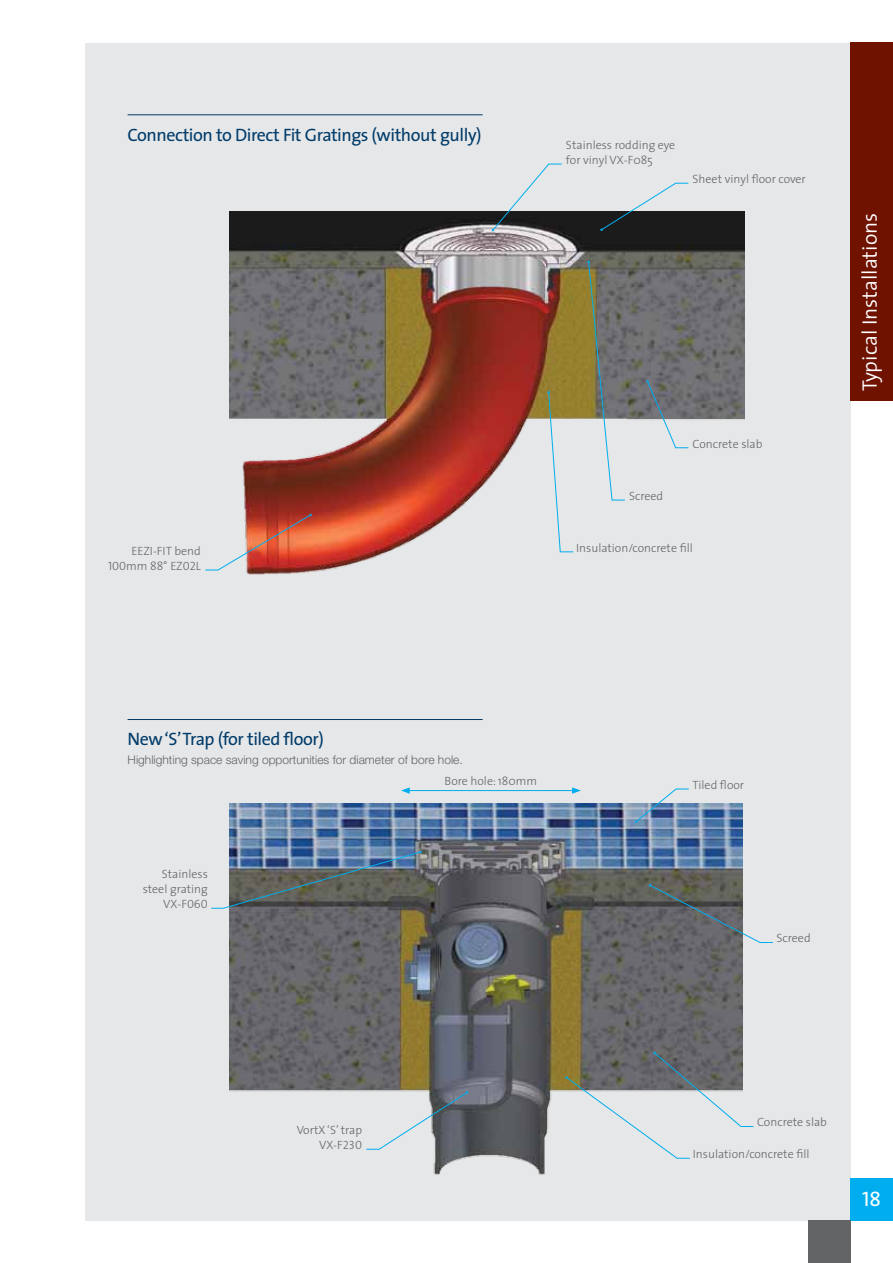
<style>
.page{position:relative;width:893px;height:1263px;background:#fff}
.page>*{position:absolute;margin:0;border:0;box-sizing:border-box;transform-origin:0 0}
.t1{font:300 21px "The Sans";color:#fff}
.t2{font:21px "The Sans Caps";color:#fff}
.t3{font:18px "The Sans";letter-spacing:-.025em;color:#003b6a}
.t4{font:300 12px/15px "The Sans";color:#636466;text-align:right}
.t5{font:300 12px "Helvetica Neue";color:#636466}
.s1{font-family:"The Sans Light Caps";font-weight:400}
</style>
<div class="page">
<div style="left:85px;top:43px;width:765px;height:1177px;background:#e6e7e8"></div>
<div style="left:850px;top:1178px;width:43px;height:42px;background:#00aeef"></div>
<div style="left:808px;top:1220px;width:42px;height:43px;background:#636466"></div>
<div style="left:850px;top:43px;width:43px;height:358px;background:#6f1200"></div>
<img style="left:229px;top:804px;width:514px;height:371px">
<img style="left:211px;top:851px;width:210px;height:57px">
<svg style="left:635px;top:789px;width:54px;height:33px"></svg>
<svg style="left:649px;top:884px;width:124px;height:59px"></svg>
<svg style="left:565px;top:1052px;width:189px;height:106px"></svg>
<svg style="left:366px;top:1091px;width:102px;height:58px"></svg>
<img style="left:229px;top:211px;width:515px;height:364px">
<svg style="left:205px;top:514px;width:106px;height:56px"></svg>
<svg style="left:601px;top:183px;width:88px;height:48px"></svg>
<svg style="left:492px;top:164px;width:70px;height:67px"></svg>
<svg style="left:647px;top:381px;width:42px;height:67px"></svg>
<svg style="left:588px;top:261px;width:37px;height:239px"></svg>
<svg style="left:548px;top:391px;width:25px;height:161px"></svg>
<hr style="left:128px;top:114px;width:355px;height:1px;background:#003b6a">
<hr style="left:128px;top:719px;width:355px;height:1px;background:#003b6a">
<hr style="left:407px;top:790px;width:168px;height:1px;background:#00aeef">
<svg style="left:572px;top:787px;width:9px;height:7px"></svg>
<svg style="left:401px;top:787px;width:9px;height:7px"></svg>
<h2 class="t3" style="left:128px;top:120px;width:356px">Connection to Direct Fit Gratings (without gully)</h2>
<p class="t4" style="left:108px;top:543px;width:94px">EEZI-FIT bend<br><span class="s1">100</span>mm 88° EZ<span class="s1">02L</span></p>
<p class="t4" style="left:566px;top:137px;width:111px;text-align:left">Stainless rodding eye for vinyl VX-F085</p>
<p class="t4" style="left:693px;top:171px;width:115px">Sheet vinyl floor cover</p>
<p class="t4" style="left:629px;top:488px;width:36px">Screed</p>
<p class="t4" style="left:693px;top:436px;width:71px">Concrete slab</p>
<p class="t4" style="left:576px;top:540px;width:118px">Insulation/concrete fill</p>
<h1 class="t1" style="left:852px;top:391px;width:180px;rotate:-90deg">Typical Installations</h1>
<h2 class="t3" style="left:128px;top:724px;width:198px">New ‘S’ Trap (for tiled floor)</h2>
<p class="t5" style="left:128px;top:752px;width:337px">Highlighting space saving opportunities for diameter of bore hole.</p>
<p class="t4" style="left:143px;top:866px;width:67px">Stainless steel grating<br>VX-F<span class="s1">060</span></p>
<p class="t4" style="left:445px;top:773px;width:94px">Bore hole: 180mm</p>
<p class="t4" style="left:693px;top:777px;width:53px">Tiled floor</p>
<p class="t4" style="left:776px;top:930px;width:36px">Screed</p>
<p class="t4" style="left:297px;top:1122px;width:67px">VortX ‘S’ trap<br>VX-F<span class="s1">230</span></p>
<p class="t4" style="left:757px;top:1114px;width:71px">Concrete slab</p>
<p class="t4" style="left:693px;top:1146px;width:118px">Insulation/concrete fill</p>
<h1 class="t2" style="left:862px;top:1181px;width:20px">18</h1>
</div>
